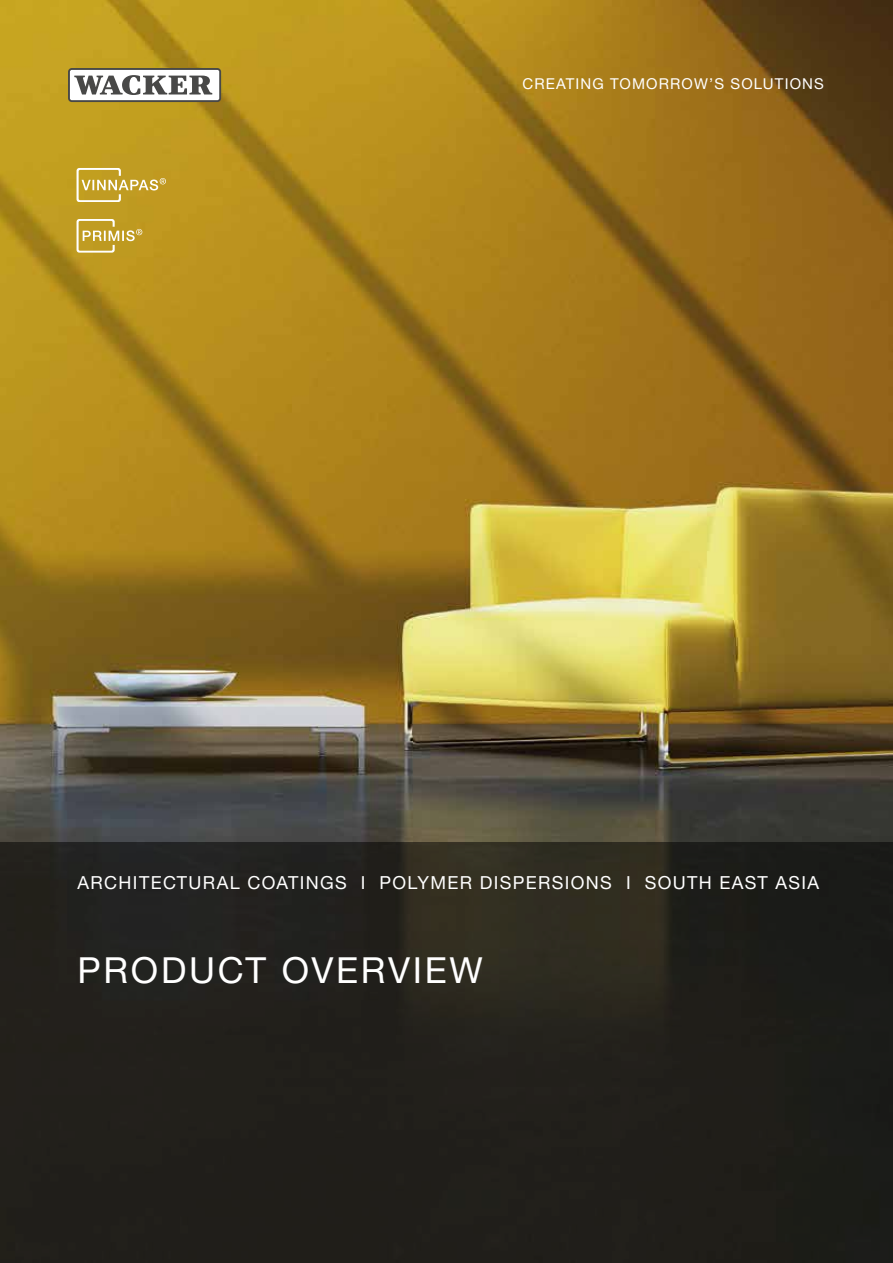
<style>
.page{position:relative;width:893px;height:1263px;background:#fff}
.page>*{position:absolute;margin:0;border:0;box-sizing:border-box;transform-origin:0 0}
.t1{font:36px "Neue Helveticafor WACKER 55";letter-spacing:.075em;color:#fff}
.t2{font:18px "Neue Helveticafor WACKER 55";letter-spacing:.075em;color:#fff}
.t3{font:15px "Neue Helveticafor WACKER 55";letter-spacing:.075em;color:#fff}
</style>
<div class="page">
<img style="left:0;top:0;width:893px;height:842px">
<svg style="left:0;top:842px;width:893px;height:421px;background:#22201b"></svg>
<svg style="left:68px;top:68px;width:153px;height:34px"></svg>
<div style="left:70px;top:70px;width:149px;height:30px;background:#fff;border-radius:2px"></div>
<svg style="left:74px;top:75px;width:138px;height:20px"></svg>
<svg style="left:77px;top:168px;width:89px;height:34px;background:#ccae4b"></svg>
<svg style="left:77px;top:219px;width:65px;height:34px;background:#ccaf4f"></svg>
<p class="t3" style="left:522px;top:74px;width:303px">CREATING TOMORROW’S SOLUTIONS</p>
<p class="t2" style="left:78px;top:871px;width:743px">ARCHITECTURAL COATINGS I POLYMER DISPERSIONS I SOUTH EAST ASIA</p>
<h1 class="t1" style="left:78px;top:947px;width:407px">PRODUCT OVERVIEW</h1>
</div>
